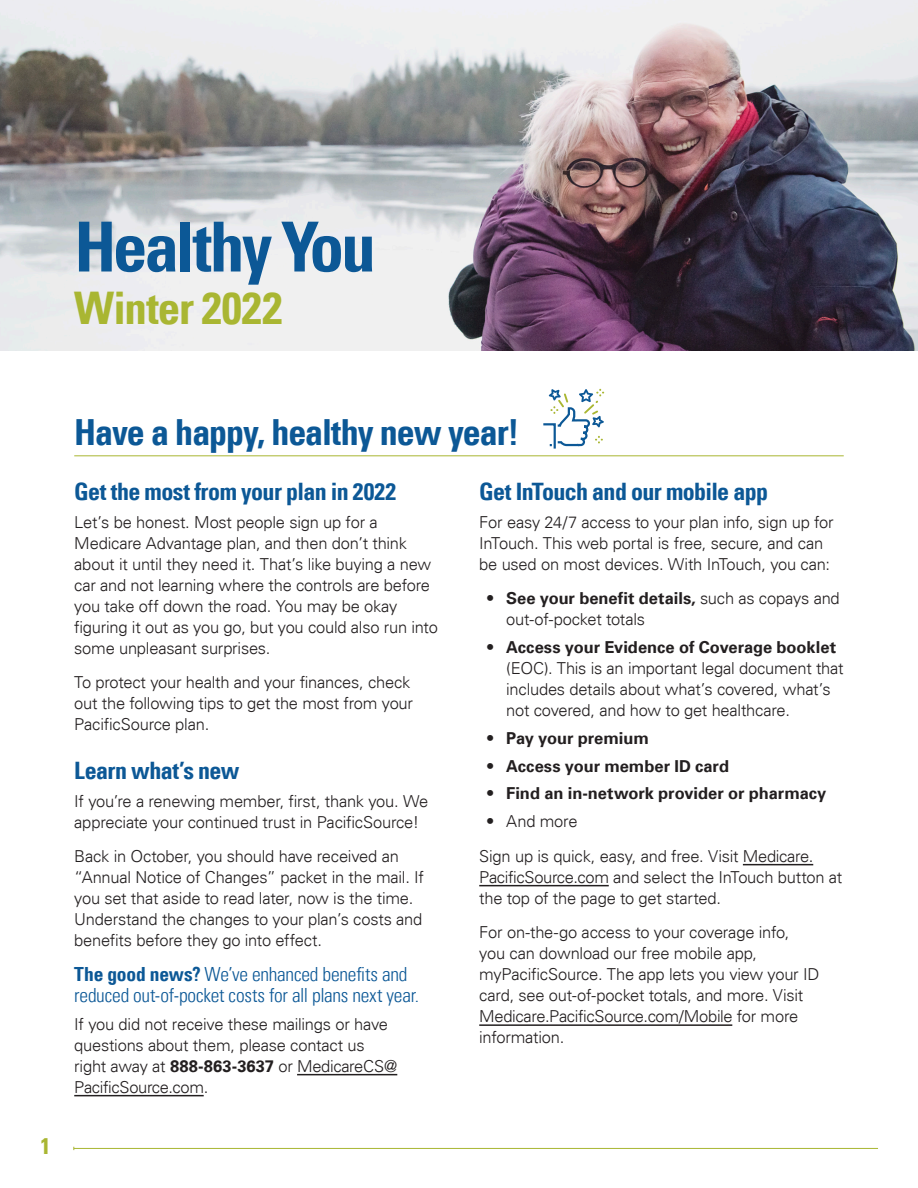
<style>
.page{position:relative;width:918px;height:1188px;background:#fff}
.page>*{position:absolute;margin:0;border:0;box-sizing:border-box;transform-origin:0 0}
.Main_Title{font:700 condensed 69px "Univers LT";letter-spacing:-.04em;color:#0c5896}
.Main_Title_Subhead{font:700 condensed 45px "Univers LT";letter-spacing:-.015em;color:#a9b632}
.Header_2{font:700 condensed 36px "Univers LT";letter-spacing:-.03em;color:#0c5896}
.Header_3{font:700 condensed 24px "Univers LT";letter-spacing:-.025em;color:#0c5896}
.t1{font:700 condensed 22.5px "Univers LT";color:#a9b632}
.Header_4{font:300 condensed 19.5px/21px "Univers LT";letter-spacing:-.01em;color:#0c5896}
.Body{font:300 16.5px/21px "Univers LT";letter-spacing:-.015em;color:#231f20}
.t2{font:700 16.5px "Univers LT";color:#231f20}
.s1{font-weight:700}
.s2{font-weight:300}
</style>
<div class="page">
<hr style="left:74px;top:1148px;width:804px;height:1px;background:#a9b632">
<img style="left:0;top:0;width:917px;height:351px">
<hr style="left:74px;top:455px;width:770px;height:1px;background:#a9b632">
<hr style="left:297px;top:1074px;width:100px;height:1px;background:#231f20">
<hr style="left:74px;top:1095px;width:130px;height:1px;background:#231f20">
<hr style="left:743px;top:864px;width:70px;height:1px;background:#231f20">
<hr style="left:479px;top:885px;width:130px;height:1px;background:#231f20">
<hr style="left:479px;top:1024px;width:253px;height:2px;background:#231f20">
<svg style="left:543px;top:389px;width:61px;height:60px"></svg>
<h1 class="Main_Title" style="left:74px;top:205px;width:303px">Healthy You</h1>
<p class="Main_Title_Subhead" style="left:74px;top:280px;width:210px">Winter 2022</p>
<h3 class="t1" style="left:40px;top:1132px;width:11px">1</h3>
<h2 class="Header_2" style="left:74px;top:410px;width:447px">Have a happy, healthy new year!</h2>
<h3 class="Header_3" style="left:74px;top:477px;width:323px">Get the most from your plan in 2022</h3>
<p class="Body" style="left:74px;top:512px;width:365px">Let’s be honest. Most people sign up for a Medicare Advantage plan, and then don’t think about it until they need it. That’s like buying a new car and not learning where the controls are before you take off down the road. You may be okay figuring it out as you go, but you could also run into some unpleasant surprises.</p>
<p class="Body" style="left:74px;top:672px;width:340px">To protect your health and your finances, check out the following tips to get the most from your<br>PacificSource plan.</p>
<h3 class="Header_3" style="left:74px;top:756px;width:167px">Learn what’s new</h3>
<p class="Body" style="left:74px;top:791px;width:355px">If you’re a renewing member, first, thank you. We appreciate your continued trust in PacificSource!</p>
<p class="Body" style="left:74px;top:846px;width:351px">Back in October, you should have received an “Annual Notice of Changes” packet in the mail. If you set that aside to read later, now is the time.<br>Understand the changes to your plan’s costs and benefits before they go into effect.</p>
<p class="Header_4" style="left:74px;top:964px;width:346px"><span class="s1">The good news?</span> We’ve enhanced benefits and reduced out-of-pocket costs for all plans next year.</p>
<p class="Body" style="left:74px;top:1013px;width:325px">If you did not receive these mailings or have questions about them, please contact us right away at <span class="s1">888-863-3637</span> or MedicareCS@ PacificSource.com.</p>
<h3 class="Header_3" style="left:479px;top:477px;width:290px">Get InTouch and our mobile app</h3>
<p class="Body" style="left:479px;top:512px;width:356px">For easy 24/7 access to your plan info, sign up for<br>InTouch. This web portal is free, secure, and can be used on most devices. With InTouch, you can:</p>
<p class="Body" style="left:506px;top:588px;width:335px;text-indent:-20px">• <span class="s1">See your benefit details,</span> such as copays and out-of-pocket totals</p>
<p class="Body" style="left:506px;top:637px;width:339px;text-indent:-20px">• <span class="s1">Access your Evidence of Coverage booklet </span>(EOC). This is an important legal document that includes details about what’s covered, what’s not covered, and how to get healthcare.</p>
<p class="t2" style="left:486px;top:728px;width:164px"><span class="s2">•</span> Pay your premium</p>
<p class="t2" style="left:486px;top:756px;width:245px"><span class="s2">•</span> Access your member ID card</p>
<p class="t2" style="left:486px;top:784px;width:342px"><span class="s2">•</span> Find an in-network provider or pharmacy</p>
<p class="Body" style="left:486px;top:811px;width:93px">• And more</p>
<p class="Body" style="left:479px;top:845px;width:365px">Sign up is quick, easy, and free. Visit Medicare.<br>PacificSource.com and select the InTouch button at the top of the page to get started.</p>
<p class="Body" style="left:479px;top:922px;width:342px">For on-the-go access to your coverage info, you can download our free mobile app, myPacificSource. The app lets you view your ID card, see out-of-pocket totals, and more. Visit Medicare.PacificSource.com/Mobile for more information.</p>
</div>
